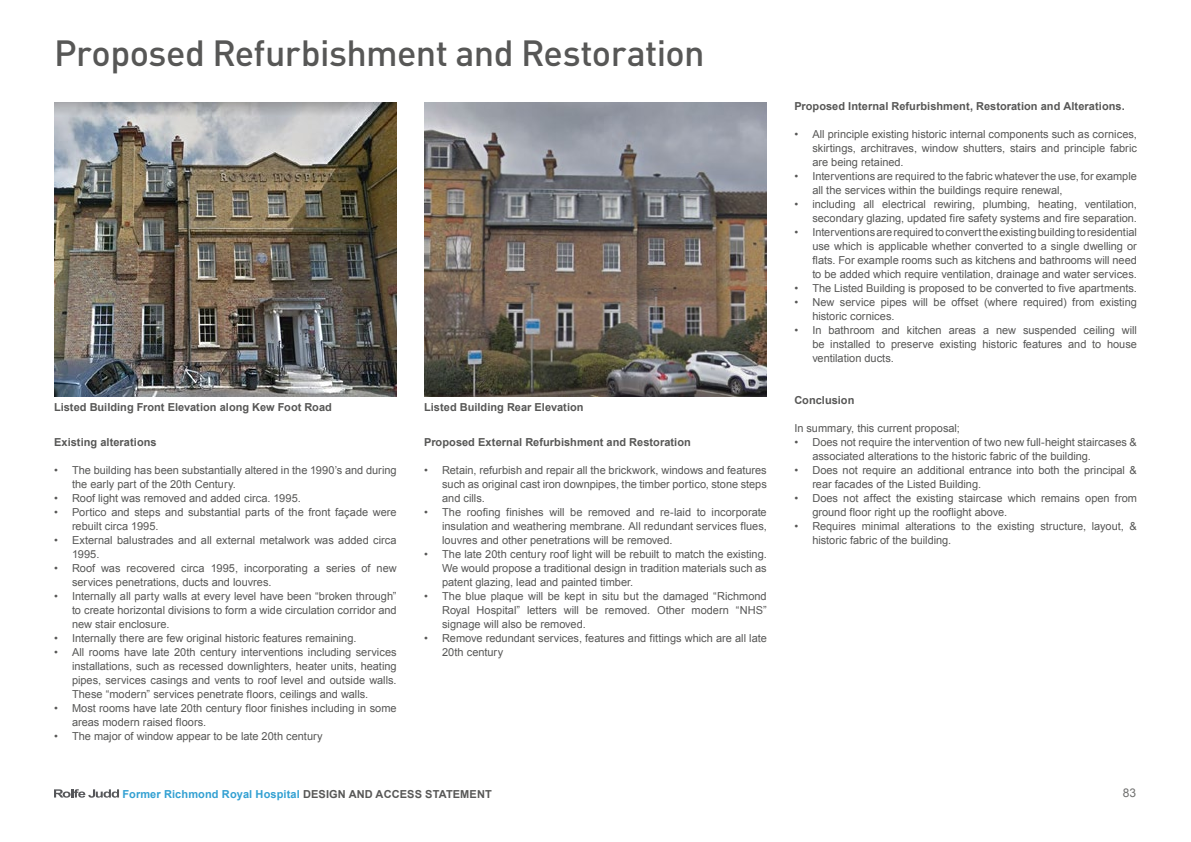
<style>
.page{position:relative;width:1191px;height:842px;background:#fff}
.page>*{position:absolute;margin:0;border:0;box-sizing:border-box;transform-origin:0 0}
.t1{font:500 36px "DIN Pro";letter-spacing:-.015em;color:#575756}
.t2{font:12px "Arial";color:#70706f}
.t3{font:11px/14px "Arial";color:#575756}
.t4{font:700 11px "Arial";letter-spacing:.005em;color:#575756}
.t5{font:700 11px "Arial";letter-spacing:.01em;color:#32a0d2}
.s1{color:#575756}
</style>
<div class="page">
<svg style="left:54px;top:789px;width:65px;height:9px"></svg>
<img style="left:54px;top:102px;width:343px;height:295px">
<img style="left:424px;top:102px;width:343px;height:295px">
<h1 class="t1" style="left:54px;top:24px;width:652px">Proposed Refurbishment and Restoration</h1>
<p class="t4" style="left:54px;top:400px;width:279px">Listed Building Front Elevation along Kew Foot Road</p>
<p class="t4" style="left:424px;top:400px;width:161px">Listed Building Rear Elevation</p>
<p class="t4" style="left:424px;top:435px;width:268px">Proposed External Refurbishment and Restoration</p>
<p class="t3" style="left:442px;top:463px;width:326px;text-align:justify;text-indent:-18px">• Retain, refurbish and repair all the brickwork, windows and features such as original cast iron downpipes, the timber portico, stone steps and cills.</p>
<p class="t3" style="left:442px;top:505px;width:326px;text-align:justify;text-indent:-18px">• The roofing finishes will be removed and re-laid to incorporate insulation and weathering membrane. All redundant services flues, louvres and other penetrations will be removed.</p>
<p class="t3" style="left:442px;top:547px;width:326px;text-align:justify;text-indent:-18px">• The late 20th century roof light will be rebuilt to match the existing.<br>We would propose a traditional design in tradition materials such as patent glazing, lead and painted timber.</p>
<p class="t3" style="left:442px;top:589px;width:326px;text-align:justify;text-indent:-18px">• The blue plaque will be kept in situ but the damaged “Richmond Royal Hospital” letters will be removed. Other modern “NHS” signage will also be removed.</p>
<p class="t3" style="left:442px;top:631px;width:326px;text-indent:-18px">• Remove redundant services, features and fittings which are all late<br>20th century</p>
<p class="t4" style="left:54px;top:435px;width:104px">Existing alterations</p>
<p class="t3" style="left:72px;top:463px;width:326px;text-indent:-18px">• The building has been substantially altered in the 1990’s and during the early part of the 20th Century.</p>
<p class="t3" style="left:54px;top:491px;width:248px">• Roof light was removed and added circa. 1995.</p>
<p class="t3" style="left:72px;top:505px;width:326px;text-indent:-18px">• Portico and steps and substantial parts of the front façade were rebuilt circa 1995.</p>
<p class="t3" style="left:72px;top:533px;width:326px;text-indent:-18px">• External balustrades and all external metalwork was added circa<br>1995.</p>
<p class="t3" style="left:72px;top:561px;width:326px;text-indent:-18px">• Roof was recovered circa 1995, incorporating a series of new services penetrations, ducts and louvres.</p>
<p class="t3" style="left:72px;top:589px;width:326px;text-align:justify;text-indent:-18px">• Internally all party walls at every level have been “broken through” to create horizontal divisions to form a wide circulation corridor and new stair enclosure.</p>
<p class="t3" style="left:54px;top:631px;width:304px">• Internally there are few original historic features remaining.</p>
<p class="t3" style="left:72px;top:645px;width:326px;text-align:justify;text-indent:-18px">• All rooms have late 20th century interventions including services installations, such as recessed downlighters, heater units, heating pipes, services casings and vents to roof level and outside walls.<br>These “modern” services penetrate floors, ceilings and walls.</p>
<p class="t3" style="left:72px;top:701px;width:326px;text-indent:-18px">• Most rooms have late 20th century floor finishes including in some areas modern raised floors.</p>
<p class="t3" style="left:54px;top:729px;width:270px">• The major of window appear to be late 20th century</p>
<p class="t4" style="left:794px;top:99px;width:332px">Proposed Internal Refurbishment, Restoration and Alterations.</p>
<p class="t3" style="left:812px;top:127px;width:326px;text-align:justify;text-indent:-18px">• All principle existing historic internal components such as cornices, skirtings, architraves, window shutters, stairs and principle fabric are being retained.</p>
<p class="t3" style="left:812px;top:169px;width:326px;text-indent:-18px">• Interventions are required to the fabric whatever the use, for example all the services within the buildings require renewal,</p>
<p class="t3" style="left:794px;top:197px;width:344px;text-align:right">• including all electrical rewiring, plumbing, heating, ventilation, secondary glazing, updated fire safety systems and fire separation.</p>
<p class="t3" style="left:812px;top:225px;width:326px;text-align:justify;text-indent:-18px">• Interventions are required to convert the existing building to residential use which is applicable whether converted to a single dwelling or flats. For example rooms such as kitchens and bathrooms will need to be added which require ventilation, drainage and water services.</p>
<p class="t3" style="left:794px;top:281px;width:344px">• The Listed Building is proposed to be converted to five apartments.</p>
<p class="t3" style="left:812px;top:295px;width:326px;text-indent:-18px">• New service pipes will be offset (where required) from existing historic cornices.</p>
<p class="t3" style="left:812px;top:323px;width:326px;text-align:justify;text-indent:-18px">• In bathroom and kitchen areas a new suspended ceiling will be installed to preserve existing historic features and to house ventilation ducts.</p>
<p class="t4" style="left:794px;top:393px;width:62px">Conclusion</p>
<p class="t3" style="left:794px;top:421px;width:167px">In summary, this current proposal;</p>
<p class="t3" style="left:812px;top:435px;width:326px;text-indent:-18px">• Does not require the intervention of two new full-height staircases &amp; associated alterations to the historic fabric of the building.</p>
<p class="t3" style="left:812px;top:463px;width:326px;text-indent:-18px">• Does not require an additional entrance into both the principal &amp; rear facades of the Listed Building.</p>
<p class="t3" style="left:812px;top:491px;width:326px;text-indent:-18px">• Does not affect the existing staircase which remains open from ground floor right up the rooflight above.</p>
<p class="t3" style="left:812px;top:519px;width:326px;text-indent:-18px">• Requires minimal alterations to the existing structure, layout, &amp; historic fabric of the building.</p>
<p class="t5" style="left:122px;top:786px;width:371px">Former Richmond Royal Hospital <span class="s1">DESIGN AND ACCESS STATEMENT</span></p>
<p class="t2" style="left:1122px;top:785px;width:15px">83</p>
</div>
